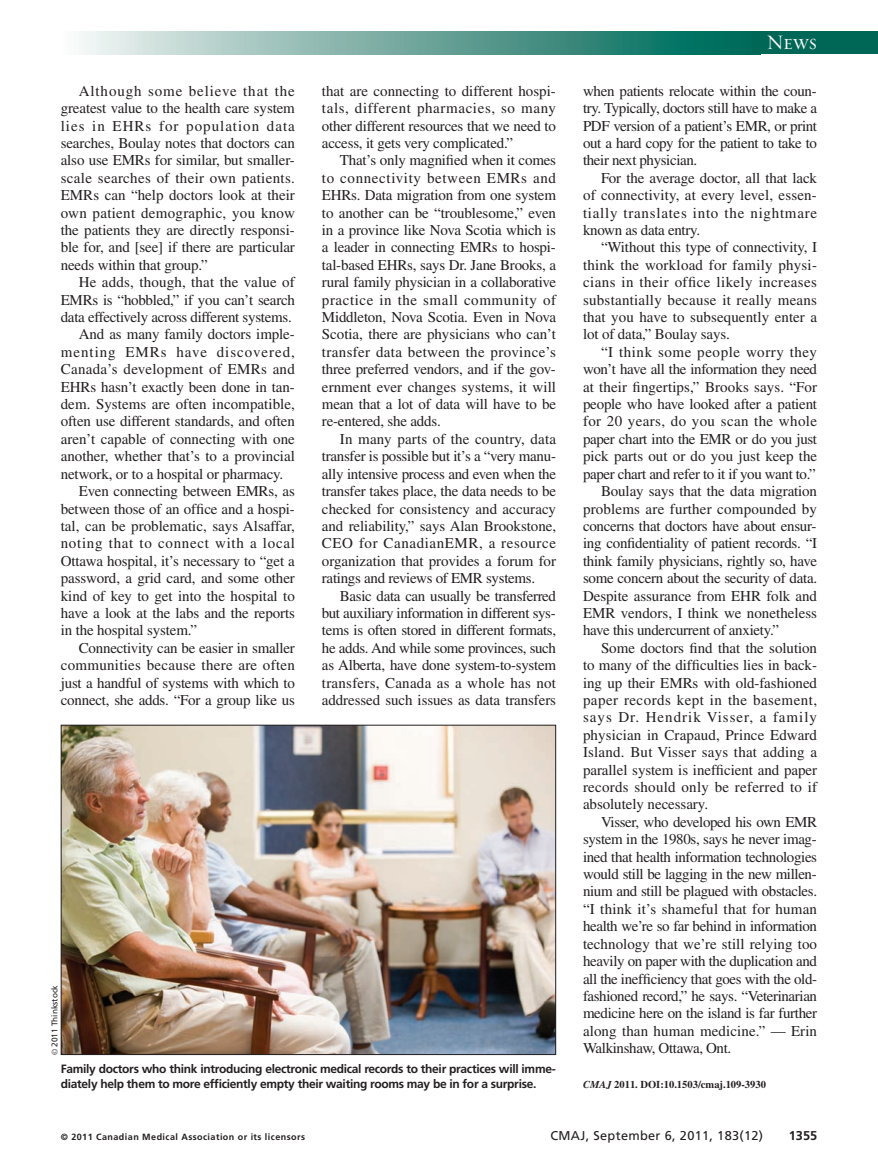
<style>
.page{position:relative;width:878px;height:1175px;background:#fff}
.page>*{position:absolute;margin:0;border:0;box-sizing:border-box;transform-origin:0 0}
.t1{font:21px "Requiem Display HTF Small Caps";color:#fff}
.t2{font:15px/17.4px "Times LT Std";letter-spacing:-.01em;color:#231f20;text-align:justify}
.t3{font:15px "Times LT Std";letter-spacing:.015em;color:#231f20}
.t4{font:15px "Times LT Std";letter-spacing:.02em;color:#231f20}
.t5{font:15px "Times LT Std";letter-spacing:.01em;color:#231f20}
.t6{font:15px "Times LT Std";letter-spacing:.065em;color:#231f20}
.t7{font:15px "Times LT Std";letter-spacing:.03em;color:#231f20}
.t8{font:15px "Times LT Std";letter-spacing:.045em;color:#231f20}
.t9{font:15px "Times LT Std";letter-spacing:.025em;color:#231f20}
.t10{font:15px "Times LT Std";letter-spacing:.04em;color:#231f20}
.t11{font:12.75px "Frutiger LT Std";letter-spacing:.025em;color:#231f20}
.t12{font:700 12.75px "Frutiger LT Std";color:#231f20}
.t13{font:700 12px/14.2px "Frutiger LT Std";letter-spacing:-.025em;color:#231f20}
.t14{font:700 10.5px "Times LT Std";color:#231f20}
.t15{font:700 9px "Frutiger LT Std";letter-spacing:.05em;color:#231f20}
.t16{font:8.25px "Frutiger LT Std";color:#231f20}
.s1{font-family:"Times"}
.s2{font-style:italic}
</style>
<div class="page">
<img style="left:63px;top:726px;width:491px;height:326px">
<div style="left:61px;top:724px;width:495px;height:330px;border:1px solid #231f20"></div>
<div style="left:61px;top:32px;width:699px;height:22px;background:linear-gradient(to right,#f6f4f2,#00604f)"></div>
<div style="left:751px;top:32px;width:127px;height:22px;background:#006756"></div>
<p class="t2" style="left:61px;top:84px;width:236px;text-indent:18px">Although some believe that the greatest value to the health care system lies in EHRs for population data searches, Boulay notes that doctors can also use EMRs for similar, but smaller&shy;scale searches of their own patients.<br>EMRs can “help doctors look at their own patient demographic, you know the patients they are directly responsi&shy;ble for, and [see] if there are particular needs within that group.”</p>
<p class="t5" style="left:79px;top:277px;width:217px">He adds, though, that the value of</p>
<p class="t2" style="left:61px;top:292px;width:235px">EMRs is “hobbled,” if you can’t search</p>
<p class="t2" style="left:61px;top:310px;width:232px">data effectively across different systems.</p>
<p class="t2" style="left:79px;top:327px;width:217px">And as many family doctors imple-</p>
<p class="t6" style="left:61px;top:346px;width:235px">menting EMRs have discovered,</p>
<p class="t4" style="left:61px;top:364px;width:235px">Canada’s development of EMRs and</p>
<p class="t2" style="left:61px;top:379px;width:235px">EHRs hasn’t exactly been done in tan-</p>
<p class="t2" style="left:61px;top:397px;width:235px">dem. Systems are often incompatible,</p>
<p class="t2" style="left:61px;top:414px;width:236px">often use different standards, and often</p>
<p class="t2" style="left:61px;top:432px;width:236px">aren’t capable of connecting with one</p>
<p class="t2" style="left:61px;top:449px;width:235px">another, whether that’s to a provincial</p>
<p class="t2" style="left:61px;top:466px;width:224px">network, or to a hospital or pharmacy.</p>
<p class="t2" style="left:79px;top:484px;width:218px">Even connecting between EMRs, as</p>
<p class="t2" style="left:61px;top:501px;width:235px">between those of an office and a hospi-</p>
<p class="t2" style="left:61px;top:519px;width:236px">tal, can be problematic, says Alsaffar,</p>
<p class="t8" style="left:61px;top:538px;width:235px">noting that to connect with a local</p>
<p class="t2" style="left:61px;top:553px;width:236px">Ottawa hospital, it’s necessary to “get a</p>
<p class="t2" style="left:61px;top:571px;width:236px">password, a grid card, and some other</p>
<p class="t2" style="left:61px;top:588px;width:236px">kind of key to get into the hospital to</p>
<p class="t2" style="left:61px;top:606px;width:236px">have a look at the labs and the reports</p>
<p class="t2" style="left:61px;top:623px;width:138px">in the hospital system.”</p>
<p class="t2" style="left:79px;top:640px;width:217px">Connectivity can be easier in smaller</p>
<p class="t4" style="left:61px;top:660px;width:235px">communities because there are often</p>
<p class="t2" style="left:61px;top:675px;width:235px">just a handful of systems with which to</p>
<p class="t2" style="left:61px;top:693px;width:235px">connect, she adds. “For a group like us</p>
<p class="t2" style="left:322px;top:84px;width:236px">that are connecting to different hospi&shy;tals, different pharmacies, so many other different resources that we need to access, it gets very complicated.”</p>
<p class="t2" style="left:322px;top:153px;width:236px;text-indent:18px">That’s only magnified when it comes to connectivity between EMRs and EHRs. Data migration from one system to another can be “troublesome,” even in a province like Nova Scotia which is a leader in connecting EMRs to hospi&shy;tal-based EHRs, says Dr. Jane Brooks, a rural family physician in a collaborative practice in the small community of Middleton, Nova Scotia. Even in Nova Scotia, there are physicians who can’t transfer data between the province’s three preferred vendors, and if the gov&shy;ernment ever changes systems, it will mean that a lot of data will have to be re-entered, she adds.</p>
<p class="t2" style="left:322px;top:432px;width:236px;text-indent:18px">In many parts of the country, data transfer is possible but it’s a “very manu&shy;ally intensive process and even when the transfer takes place, the data needs to be checked for consistency and accuracy and reliability,” says Alan Brookstone, CEO for CanadianEMR, a resource organization that provides a forum for ratings and reviews of EMR systems.</p>
<p class="t2" style="left:322px;top:588px;width:236px;text-indent:18px">Basic data can usually be transferred but auxiliary information in different sys&shy;tems is often stored in different formats, he adds. And while some provinces, such as Alberta, have done system-to-system transfers, Canada as a whole has not addressed such issues as data transfers</p>
<p class="t16" style="left:51px;top:1055px;width:72px;rotate:-90deg"><span class="s1">©</span> 2011 Thinkstock</p>
<p class="t13" style="left:61px;top:1063px;width:496px">Family doctors who think introducing electronic medical records to their practices will imme&shy;diately help them to more efficiently empty their waiting rooms may be in for a surprise.</p>
<h1 class="t1" style="left:766px;top:30px;width:52px">News</h1>
<p class="t2" style="left:583px;top:84px;width:236px">when patients relocate within the coun&shy;try. Typically, doctors still have to make a PDF version of a patient’s EMR, or print out a hard copy for the patient to take to their next physician.</p>
<p class="t2" style="left:583px;top:171px;width:236px;text-indent:18px">For the average doctor, all that lack of connectivity, at every level, essen&shy;tially translates into the nightmare known as data entry.</p>
<p class="t2" style="left:583px;top:240px;width:236px;text-indent:18px">“Without this type of connectivity, I think the workload for family physi&shy;cians in their office likely increases substantially because it really means that you have to subsequently enter a lot of data,” Boulay says.</p>
<p class="t10" style="left:601px;top:346px;width:218px">“I think some people worry they</p>
<p class="t2" style="left:583px;top:362px;width:236px">won’t have all the information they need</p>
<p class="t2" style="left:583px;top:379px;width:235px">at their fingertips,” Brooks says. “For</p>
<p class="t2" style="left:583px;top:397px;width:236px">people who have looked after a patient</p>
<p class="t9" style="left:583px;top:416px;width:236px">for 20 years, do you scan the whole</p>
<p class="t2" style="left:583px;top:432px;width:236px">paper chart into the EMR or do you just</p>
<p class="t2" style="left:583px;top:449px;width:236px">pick parts out or do you just keep the</p>
<p class="t2" style="left:583px;top:466px;width:234px">paper chart and refer to it if you want to.”</p>
<p class="t2" style="left:601px;top:484px;width:217px">Boulay says that the data migration</p>
<p class="t5" style="left:583px;top:503px;width:236px">problems are further compounded by</p>
<p class="t2" style="left:583px;top:519px;width:235px">concerns that doctors have about ensur-</p>
<p class="t2" style="left:583px;top:536px;width:235px">ing confidentiality of patient records. “I</p>
<p class="t2" style="left:583px;top:553px;width:235px">think family physicians, rightly so, have</p>
<p class="t2" style="left:583px;top:571px;width:235px">some concern about the security of data.</p>
<p class="t2" style="left:583px;top:588px;width:236px">Despite assurance from EHR folk and</p>
<p class="t2" style="left:583px;top:606px;width:235px">EMR vendors, I think we nonetheless</p>
<p class="t2" style="left:583px;top:623px;width:197px">have this undercurrent of anxiety.”</p>
<p class="t2" style="left:601px;top:640px;width:217px">Some doctors find that the solution</p>
<p class="t2" style="left:583px;top:658px;width:235px">to many of the difficulties lies in back-</p>
<p class="t2" style="left:583px;top:675px;width:235px">ing up their EMRs with old-fashioned</p>
<p class="t7" style="left:583px;top:694px;width:235px">paper records kept in the basement,</p>
<p class="t6" style="left:583px;top:712px;width:235px">says Dr. Hendrik Visser, a family</p>
<p class="t2" style="left:583px;top:727px;width:236px">physician in Crapaud, Prince Edward</p>
<p class="t3" style="left:583px;top:747px;width:236px">Island. But Visser says that adding a</p>
<p class="t2" style="left:583px;top:762px;width:235px">parallel system is inefficient and paper</p>
<p class="t3" style="left:583px;top:781px;width:235px">records should only be referred to if</p>
<p class="t2" style="left:583px;top:797px;width:126px">absolutely necessary.</p>
<p class="t2" style="left:601px;top:814px;width:218px">Visser, who developed his own EMR</p>
<p class="t2" style="left:583px;top:832px;width:235px">system in the 1980s, says he never imag-</p>
<p class="t2" style="left:583px;top:849px;width:236px">ined that health information technologies</p>
<p class="t2" style="left:583px;top:867px;width:235px">would still be lagging in the new millen-</p>
<p class="t2" style="left:583px;top:884px;width:236px">nium and still be plagued with obstacles.</p>
<p class="t3" style="left:583px;top:903px;width:236px">“I think it’s shameful that for human</p>
<p class="t2" style="left:583px;top:919px;width:236px">health we’re so far behind in information</p>
<p class="t2" style="left:583px;top:936px;width:236px">technology that we’re still relying too</p>
<p class="t2" style="left:583px;top:954px;width:236px">heavily on paper with the duplication and</p>
<p class="t2" style="left:583px;top:971px;width:236px">all the inefficiency that goes with the old-</p>
<p class="t2" style="left:583px;top:988px;width:236px">fashioned record,” he says. “Veterinarian</p>
<p class="t2" style="left:583px;top:1006px;width:236px">medicine here on the island is far further</p>
<p class="t2" style="left:583px;top:1023px;width:235px">along than human medicine.” — Erin</p>
<p class="t2" style="left:583px;top:1041px;width:150px">Walkinshaw, Ottawa, Ont.</p>
<p class="t14" style="left:583px;top:1080px;width:184px"><span class="s2">CMAJ</span> 2011. DOI:10.1503/cmaj.109-3930</p>
<p class="t15" style="left:61px;top:1132px;width:246px">© 2011 Canadian Medical Association or its licensors</p>
<p class="t11" style="left:550px;top:1130px;width:214px">CMAJ, September 6, 2011, 183(12)</p>
<p class="t12" style="left:788px;top:1130px;width:30px">1355</p>
</div>
